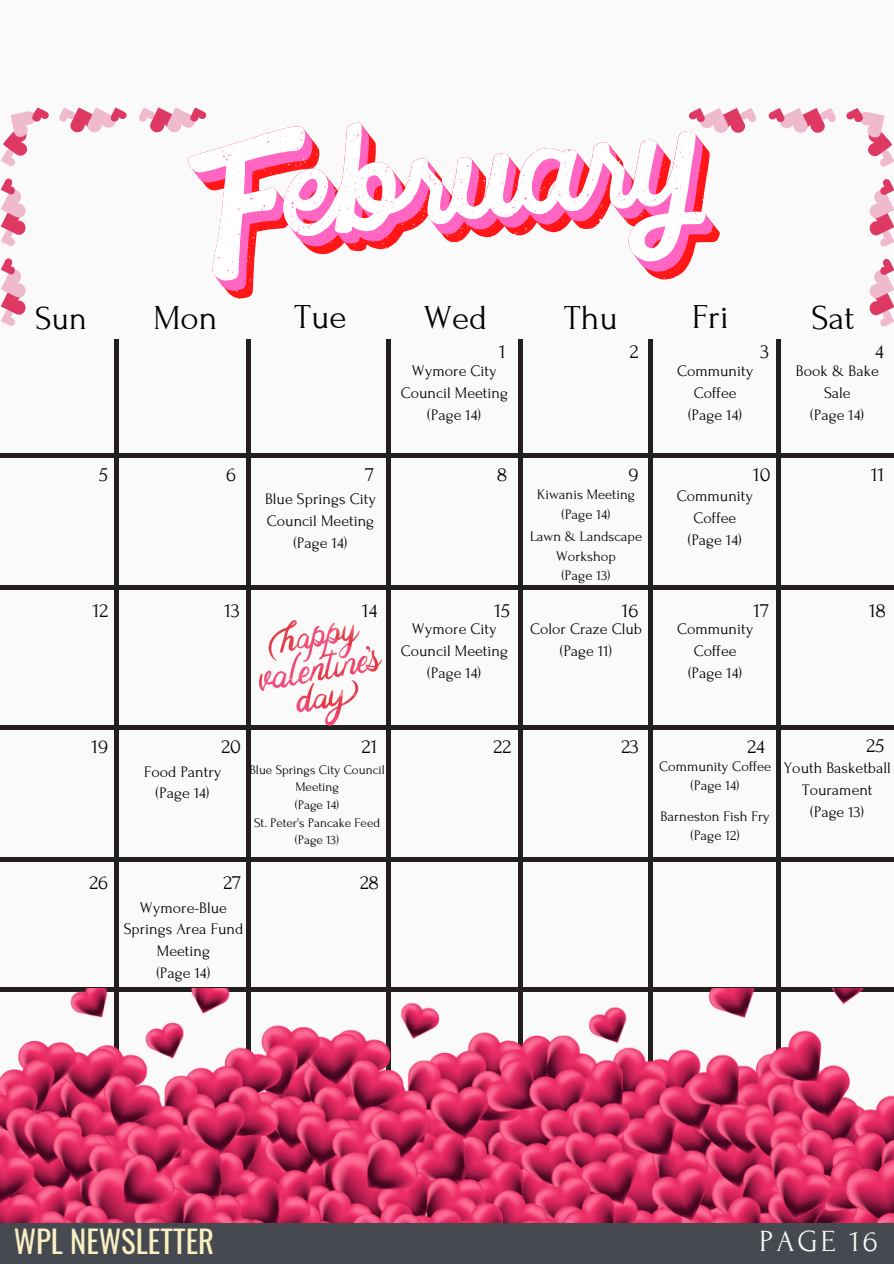
<style>
.page{position:relative;width:894px;height:1264px;background:#fff}
.page>*{position:absolute;margin:0;border:0;box-sizing:border-box;transform-origin:0 0}
.t1{font:34.95px "Forum";color:#000}
.t2{font:33.6px "Forum";color:#000}
.t3{font:30.75px "Oswald";color:#f9f0c1}
.t4{font:30.75px "Forum";letter-spacing:.1em;color:#fafafa}
.t5{font:20.4px "Forum";color:#000}
.t6{font:16.05px/21.9px "Forum";color:#000;text-align:center}
.t7{font:14.55px/19.6px "Forum";color:#000;text-align:center}
.t8{font:13.2px/17.5px "Forum";color:#000;text-align:center}
</style>
<div class="page">
<div style="left:0;top:0;width:893px;height:1263px;background:#fafafa"></div>
<hr style="left:114px;top:339px;width:4px;height:883px;background:#231f20">
<div style="left:246px;top:339px;width:5px;height:883px;background:#231f20"></div>
<hr style="left:386px;top:339px;width:4px;height:883px;background:#231f20">
<div style="left:518px;top:339px;width:5px;height:883px;background:#231f20"></div>
<div style="left:648px;top:339px;width:5px;height:883px;background:#231f20"></div>
<hr style="left:776px;top:339px;width:4px;height:883px;background:#231f20">
<hr style="left:0;top:453px;width:893px;height:4px;background:#231f20">
<div style="left:0;top:585px;width:893px;height:5px;background:#231f20"></div>
<hr style="left:0;top:725px;width:893px;height:4px;background:#231f20">
<div style="left:0;top:857px;width:893px;height:5px;background:#231f20"></div>
<div style="left:0;top:987px;width:893px;height:5px;background:#231f20"></div>
<svg style="left:218px;top:146px;width:495px;height:145px"></svg>
<svg style="left:188px;top:123px;width:517px;height:158px"></svg>
<svg style="left:869px;top:259px;width:24px;height:67px"></svg>
<svg style="left:869px;top:179px;width:24px;height:68px"></svg>
<svg style="left:768px;top:108px;width:67px;height:25px"></svg>
<svg style="left:688px;top:108px;width:68px;height:25px"></svg>
<svg style="left:846px;top:108px;width:47px;height:59px"></svg>
<svg style="left:1px;top:258px;width:25px;height:68px"></svg>
<svg style="left:1px;top:178px;width:25px;height:68px"></svg>
<svg style="left:59px;top:107px;width:68px;height:26px"></svg>
<svg style="left:139px;top:107px;width:67px;height:26px"></svg>
<svg style="left:1px;top:107px;width:48px;height:59px"></svg>
<img style="left:260px;top:620px;width:121px;height:106px">
<img style="left:0;top:988px;width:893px;height:234px">
<div style="left:0;top:1223px;width:893px;height:40px;background:#464a50"></div>
<h2 class="t2" style="left:35px;top:300px;width:53px">Sun</h2>
<h1 class="t1" style="left:153px;top:298px;width:66px">Mon</h1>
<h1 class="t1" style="left:294px;top:297px;width:53px">Tue</h1>
<h1 class="t1" style="left:423px;top:299px;width:65px">Wed</h1>
<h1 class="t1" style="left:564px;top:298px;width:55px">Thu</h1>
<h1 class="t1" style="left:692px;top:297px;width:38px">Fri</h1>
<h1 class="t1" style="left:811px;top:299px;width:45px">Sat</h1>
<p class="t5" style="left:499px;top:340px;width:8px">1</p>
<p class="t5" style="left:629px;top:340px;width:10px">2</p>
<p class="t5" style="left:760px;top:340px;width:10px">3</p>
<p class="t5" style="left:874px;top:340px;width:10px">4</p>
<p class="t6" style="left:400px;top:360px;width:109px">Wymore City<br>Council Meeting (Page 14)</p>
<p class="t6" style="left:676px;top:360px;width:78px">Community<br>Coffee (Page 14)</p>
<p class="t6" style="left:795px;top:360px;width:84px">Book &amp; Bake<br>Sale<br>(Page 14)</p>
<p class="t5" style="left:99px;top:463px;width:10px">5</p>
<p class="t5" style="left:226px;top:463px;width:12px">6</p>
<p class="t5" style="left:365px;top:463px;width:11px">7</p>
<p class="t5" style="left:497px;top:463px;width:12px">8</p>
<p class="t5" style="left:628px;top:463px;width:12px">9</p>
<p class="t5" style="left:752px;top:463px;width:19px">10</p>
<p class="t5" style="left:870px;top:463px;width:15px">11</p>
<p class="t6" style="left:265px;top:488px;width:112px">Blue Springs City<br>Council Meeting (Page 14)</p>
<p class="t7" style="left:537px;top:484px;width:99px">Kiwanis Meeting (Page 14)</p>
<p class="t7" style="left:530px;top:527px;width:114px">Lawn &amp; Landscape<br>Workshop<br>(Page 13)</p>
<p class="t6" style="left:676px;top:485px;width:78px">Community<br>Coffee (Page 14)</p>
<p class="t5" style="left:93px;top:599px;width:17px">12</p>
<p class="t5" style="left:224px;top:599px;width:17px">13</p>
<p class="t5" style="left:362px;top:599px;width:17px">14</p>
<p class="t5" style="left:494px;top:599px;width:17px">15</p>
<p class="t5" style="left:621px;top:599px;width:18px">16</p>
<p class="t5" style="left:753px;top:599px;width:17px">17</p>
<p class="t5" style="left:868px;top:599px;width:18px">18</p>
<p class="t6" style="left:400px;top:618px;width:109px">Wymore City<br>Council Meeting (Page 14)</p>
<p class="t6" style="left:530px;top:618px;width:113px">Color Craze Club (Page 11)</p>
<p class="t6" style="left:676px;top:618px;width:78px">Community<br>Coffee (Page 14)</p>
<p class="t5" style="left:91px;top:735px;width:18px">19</p>
<p class="t5" style="left:221px;top:735px;width:21px">20</p>
<p class="t5" style="left:362px;top:735px;width:17px">21</p>
<p class="t5" style="left:493px;top:735px;width:19px">22</p>
<p class="t5" style="left:621px;top:735px;width:19px">23</p>
<p class="t5" style="left:747px;top:735px;width:19px">24</p>
<p class="t5" style="left:866px;top:735px;width:19px">25</p>
<p class="t6" style="left:144px;top:760px;width:79px">Food Pantry (Page 14)</p>
<p class="t7" style="left:659px;top:756px;width:114px">Community Coffee (Page 14)</p>
<p class="t8" style="left:249px;top:760px;width:137px">Blue Springs City Council<br>Meeting<br>(Page 14)</p>
<p class="t7" style="left:660px;top:806px;width:111px">Barneston Fish Fry (Page 12)</p>
<p class="t8" style="left:254px;top:814px;width:127px">St. Peter's Pancake Feed (Page 13)</p>
<p class="t5" style="left:89px;top:871px;width:20px">26</p>
<p class="t5" style="left:223px;top:871px;width:19px">27</p>
<p class="t5" style="left:360px;top:871px;width:21px">28</p>
<p class="t6" style="left:124px;top:896px;width:121px">Wymore-Blue<br>Springs Area Fund<br>Meeting<br>(Page 14)</p>
<p class="t6" style="left:783px;top:757px;width:109px">Youth Basketball<br>Tourament (Page 13)</p>
<h3 class="t3" style="left:14px;top:1217px;width:202px">WPL NEWSLETTER</h3>
<h3 class="t4" style="left:759px;top:1224px;width:120px">PAGE 16</h3>
</div>
